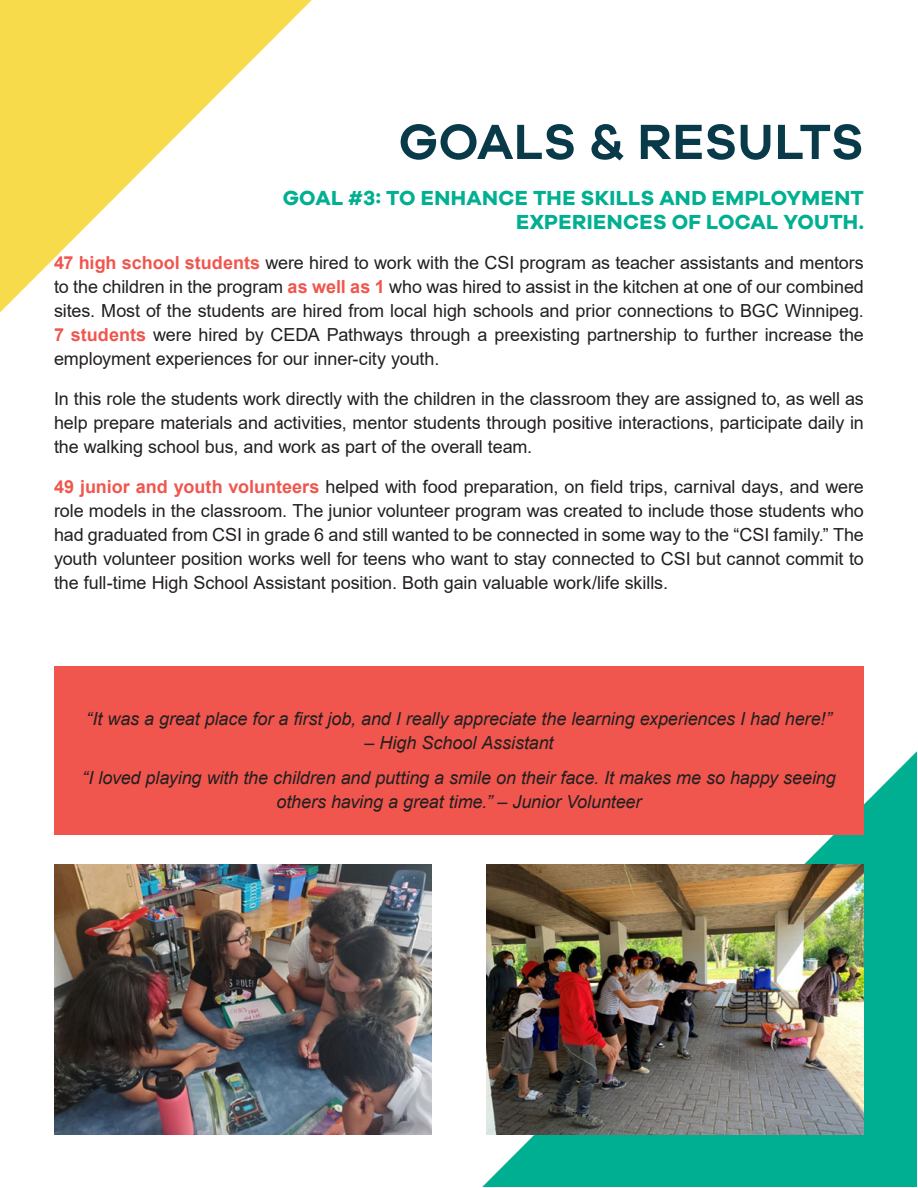
<style>
.page{position:relative;width:918px;height:1188px;background:#fff}
.page>*{position:absolute;margin:0;border:0;box-sizing:border-box;transform-origin:0 0}
.t1{font:600 51px "Galano Grotesque";color:#083a49}
.t2{font:700 21px/24px "Galano Grotesque";letter-spacing:.015em;color:#01af91;text-align:right}
.t3{font:18px/24px "Arial";letter-spacing:-.005em;color:#231f20;text-align:justify}
.t4{font:italic 18px/24px "Arial";letter-spacing:-.005em;color:#231f20;text-align:center}
.s1{font-weight:700;color:#f0564e}
</style>
<div class="page">
<img style="left:0;top:0;width:917px;height:1187px">
<div style="left:54px;top:667px;width:810px;height:168px;background:#f0564e"></div>
<img style="left:54px;top:865px;width:378px;height:270px">
<img style="left:486px;top:865px;width:378px;height:270px">
<p class="t1" style="left:399px;top:111px;width:467px">GOALS &amp; RESULTS</p>
<p class="t2" style="left:283px;top:185px;width:583px">GOAL #3: TO ENHANCE THE SKILLS AND EMPLOYMENT<br>EXPERIENCES OF LOCAL YOUTH.</p>
<p class="t3" style="left:54px;top:250px;width:812px"><span class="s1">47 high school students</span> were hired to work with the CSI program as teacher assistants and mentors to the children in the program <span class="s1">as well as 1</span> who was hired to assist in the kitchen at one of our combined sites. Most of the students are hired from local high schools and prior connections to BGC Winnipeg.<br><span class="s1">7 students</span> were hired by CEDA Pathways through a preexisting partnership to further increase the employment experiences for our inner-city youth.</p>
<p class="t3" style="left:54px;top:387px;width:811px">In this role the students work directly with the children in the classroom they are assigned to, as well as help prepare materials and activities, mentor students through positive interactions, participate daily in the walking school bus, and work as part of the overall team.</p>
<p class="t3" style="left:54px;top:475px;width:812px"><span class="s1">49 junior and youth volunteers</span> helped with food preparation, on field trips, carnival days, and were role models in the classroom. The junior volunteer program was created to include those students who had graduated from CSI in grade 6 and still wanted to be connected in some way to the “CSI family.” The youth volunteer position works well for teens who want to stay connected to CSI but cannot commit to the full-time High School Assistant position. Both gain valuable work/life skills.</p>
<p class="t4" style="left:86px;top:707px;width:747px">“It was a great place for a first job, and I really appreciate the learning experiences I had here!”</p>
<p class="t4" style="left:364px;top:731px;width:191px">– High School Assistant</p>
<p class="t4" style="left:82px;top:766px;width:755px">“I loved playing with the children and putting a smile on their face. It makes me so happy seeing others having a great time.” – Junior Volunteer</p>
</div>
